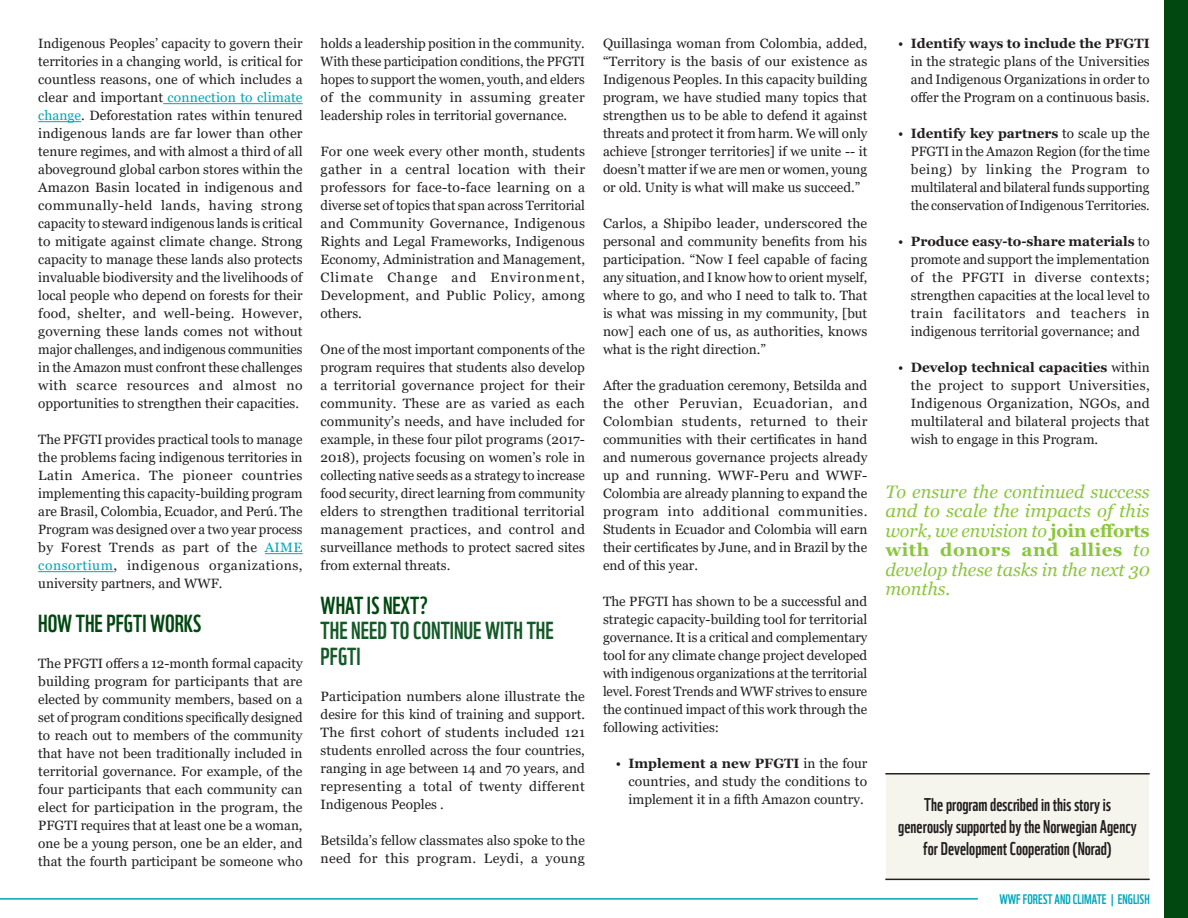
<style>
.page{position:relative;width:1188px;height:918px;background:#fff}
.page>*{position:absolute;margin:0;border:0;box-sizing:border-box;transform-origin:0 0}
.Body{font:24px/25.5px "WWF";color:#135a27}
.Body-2{font:24px "WWF";color:#004710}
.Body-3{font:italic 18px/19.5px "Georgia";color:#8bc63e;text-align:justify}
.t1{font:18px/21.6px "WWF";color:#231f20;text-align:center}
.Body-4{font:13.5px/18px "Georgia";color:#231f20;text-align:justify}
.t2{font:13.5px "WWF";color:#00a7ba}
.s1{color:#00a7ba}
.s2{color:#004710}
.s3{font-weight:700}
.s4{font-weight:700;font-style:normal}
</style>
<div class="page">
<hr style="left:0;top:898px;width:978px;height:2px;background:#00a7ba">
<div style="left:886px;top:774px;width:263px;height:105px;background:#f5f5ee"></div>
<div style="left:1164px;top:0;width:24px;height:918px;background:#004710"></div>
<hr style="left:163px;top:103px;width:140px;height:1px;background:#00a7ba">
<hr style="left:38px;top:121px;width:43px;height:1px;background:#00a7ba">
<hr style="left:265px;top:553px;width:38px;height:1px;background:#00a7ba">
<hr style="left:38px;top:571px;width:76px;height:1px;background:#00a7ba">
<hr style="left:885px;top:773px;width:265px;height:2px;background:#231f20">
<hr style="left:885px;top:879px;width:265px;height:1px;background:#231f20">
<p class="Body-4" style="left:38px;top:35px;width:266px">Indigenous Peoples’ capacity to govern their territories in a changing world, is critical for countless reasons, one of which includes a clear and important <span class="s1">connection to climate change</span>. Deforestation rates within tenured indigenous lands are far lower than other tenure regimes, and with almost a third of all aboveground global carbon stores within the Amazon Basin located in indigenous and communally-held lands, having strong capacity to steward indigenous lands is critical to mitigate against climate change. Strong capacity to manage these lands also protects invaluable biodiversity and the livelihoods of local people who depend on forests for their food, shelter, and well-being. However, governing these lands comes not without major challenges, and indigenous communities in the Amazon must confront these challenges with scarce resources and almost no opportunities to strengthen their capacities.</p>
<p class="Body-4" style="left:38px;top:431px;width:266px">The PFGTI provides practical tools to manage the problems facing indigenous territories in Latin America. The pioneer countries implementing this capacity-building program are Brasil, Colombia, Ecuador, and Perú. The Program was designed over a two year process by Forest Trends as part of the <span class="s1">AIME consortium</span>, indigenous organizations, university partners, and WWF.</p>
<p class="Body-2" style="left:38px;top:605px;width:165px">HOW THE PFGTI WORKS</p>
<p class="Body-4" style="left:38px;top:655px;width:266px">The PFGTI offers a 12-month formal capacity building program for participants that are elected by community members, based on a set of program conditions specifically designed to reach out to members of the community that have not been traditionally included in territorial governance. For example, of the four participants that each community can elect for participation in the program, the PFGTI requires that at least one be a woman, one be a young person, one be an elder, and that the fourth participant be someone who</p>
<p class="Body-4" style="left:321px;top:35px;width:266px">holds a leadership position in the community.<br>With these participation conditions, the PFGTI hopes to support the women, youth, and elders of the community in assuming greater leadership roles in territorial governance.</p>
<p class="Body-4" style="left:321px;top:143px;width:266px">For one week every other month, students gather in a central location with their professors for face-to-face learning on a diverse set of topics that span across Territorial and Community Governance, Indigenous Rights and Legal Frameworks, Indigenous Economy, Administration and Management, Climate Change and Environment, Development, and Public Policy, among others.</p>
<p class="Body-4" style="left:321px;top:341px;width:266px">One of the most important components of the program requires that students also develop a territorial governance project for their community. These are as varied as each community’s needs, and have included for example, in these four pilot programs (2017- 2018), projects focusing on women’s role in collecting native seeds as a strategy to increase food security, direct learning from community elders to strengthen traditional territorial management practices, and control and surveillance methods to protect sacred sites from external threats.</p>
<p class="Body" style="left:321px;top:590px;width:235px"><span class="s2">WHAT IS NEXT?<br></span>THE NEED TO CONTINUE WITH THE<br>PFGTI</p>
<p class="Body-4" style="left:321px;top:688px;width:266px">Participation numbers alone illustrate the desire for this kind of training and support.<br>The first cohort of students included 121 students enrolled across the four countries, ranging in age between 14 and 70 years, and representing a total of twenty different Indigenous Peoples .</p>
<p class="Body-4" style="left:321px;top:832px;width:266px">Betsilda’s fellow classmates also spoke to the need for this program. Leydi, a young</p>
<p class="Body-4" style="left:603px;top:35px;width:266px">Quillasinga woman from Colombia, added, “Territory is the basis of our existence as Indigenous Peoples. In this capacity building program, we have studied many topics that strengthen us to be able to defend it against threats and protect it from harm. We will only achieve [stronger territories] if we unite -- it doesn’t matter if we are men or women, young or old. Unity is what will make us succeed.”</p>
<p class="Body-4" style="left:603px;top:215px;width:266px">Carlos, a Shipibo leader, underscored the personal and community benefits from his participation. “Now I feel capable of facing any situation, and I know how to orient myself, where to go, and who I need to talk to. That is what was missing in my community, [but now] each one of us, as authorities, knows what is the right direction.”</p>
<p class="Body-4" style="left:603px;top:377px;width:266px">After the graduation ceremony, Betsilda and the other Peruvian, Ecuadorian, and Colombian students, returned to their communities with their certificates in hand and numerous governance projects already up and running. WWF-Peru and WWF-Colombia are already planning to expand the program into additional communities.<br>Students in Ecuador and Colombia will earn their certificates by June, and in Brazil by the end of this year.</p>
<p class="Body-4" style="left:603px;top:593px;width:266px">The PFGTI has shown to be a successful and strategic capacity-building tool for territorial governance. It is a critical and complementary tool for any climate change project developed with indigenous organizations at the territorial level. Forest Trends and WWF strives to ensure the continued impact of this work through the following activities:</p>
<p class="Body-4" style="left:629px;top:755px;width:240px;text-indent:-13px">• <span class="s3">Implement a new PFGTI</span> in the four countries, and study the conditions to implement it in a fifth Amazon country.</p>
<p class="Body-4" style="left:911px;top:35px;width:240px;text-indent:-13px">• <span class="s3">Identify ways to include the PFGTI </span>in the strategic plans of the Universities and Indigenous Organizations in order to offer the Program on a continuous basis.</p>
<p class="Body-4" style="left:911px;top:125px;width:240px;text-indent:-13px">• <span class="s3">Identify key partners</span> to scale up the PFGTI in the Amazon Region (for the time being) by linking the Program to multilateral and bilateral funds supporting the conservation of Indigenous Territories.</p>
<p class="Body-4" style="left:911px;top:233px;width:240px;text-indent:-13px">• <span class="s3">Produce easy-to-share materials</span> to promote and support the implementation of the PFGTI in diverse contexts; strengthen capacities at the local level to train facilitators and teachers in indigenous territorial governance; and</p>
<p class="Body-4" style="left:911px;top:359px;width:240px;text-indent:-13px">• <span class="s3">Develop technical capacities</span> within the project to support Universities, Indigenous Organization, NGOs, and multilateral and bilateral projects that wish to engage in this Program.</p>
<p class="Body-3" style="left:885px;top:482px;width:266px">To ensure the continued success and to scale the impacts of this work, we envision to <span class="s4">join efforts with donors and allies</span> to develop these tasks in the next 30 months.</p>
<p class="t1" style="left:898px;top:792px;width:240px">The program described in this story is generously supported by the Norwegian Agency for Development Cooperation (Norad)</p>
<p class="t2" style="left:999px;top:888px;width:152px">WWF FOREST AND CLIMATE | ENGLISH</p>
</div>
